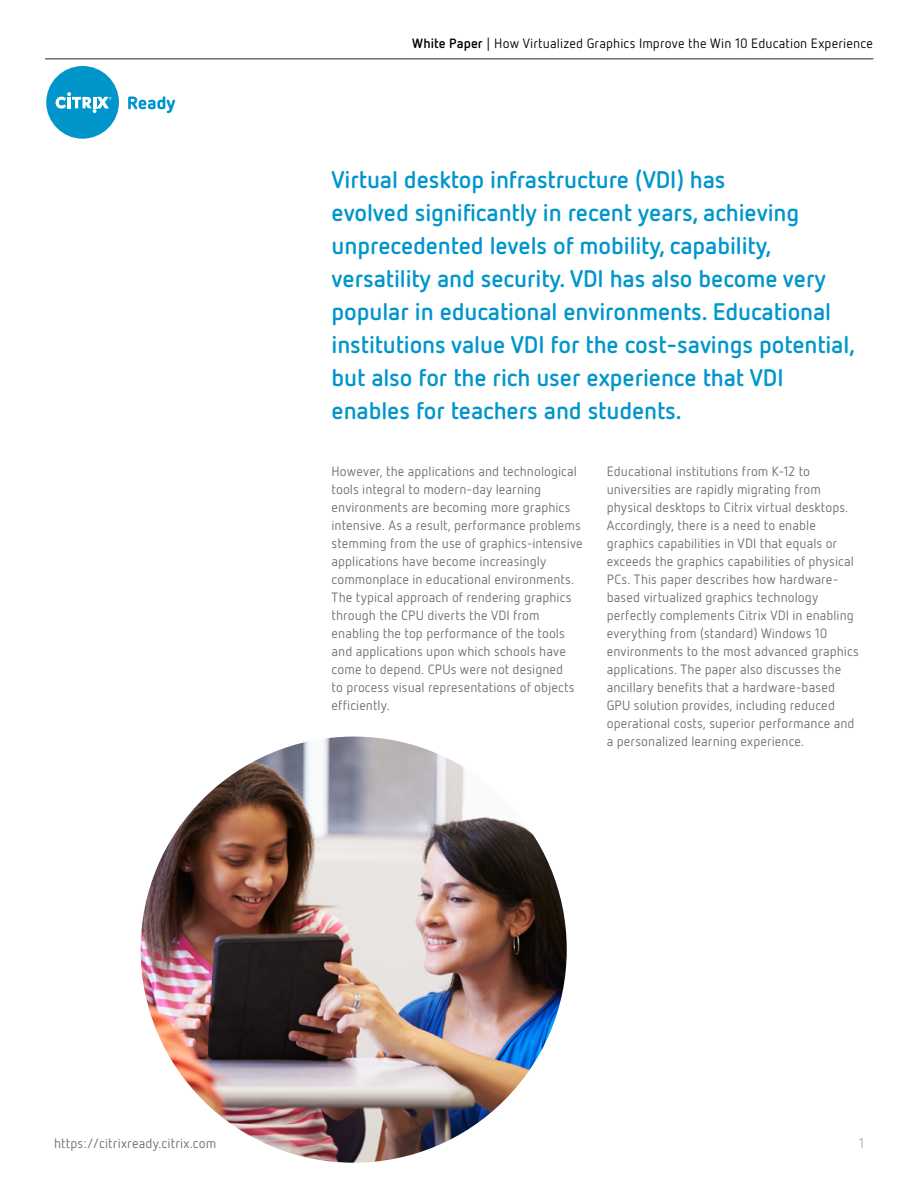
<style>
.page{position:relative;width:918px;height:1188px;background:#fff}
.page>*{position:absolute;margin:0;border:0;box-sizing:border-box;transform-origin:0 0}
.t1{font:700 24px/33px "Netto OT";letter-spacing:-.005em;color:#0096cb}
.t2{font:13.5px/18px "Netto OT";letter-spacing:.005em;color:#6d6e71}
.t3{font:13.5px "Netto OT";letter-spacing:.01em;color:#000}
.t4{font:300 13.5px "Netto OT";color:#6d6e71}
.s1{font-weight:700}
</style>
<div class="page">
<div style="left:46px;top:66px;width:73px;height:73px;background:#0096cb;border-radius:50%"></div>
<svg style="left:128px;top:96px;width:47px;height:17px"></svg>
<svg style="left:56px;top:92px;width:55px;height:21px"></svg>
<img style="left:141px;top:737px;width:426px;height:426px;border-radius:213px">
<hr style="left:45px;top:58px;width:828px;height:2px;background:#6d6e71">
<p class="t3" style="left:412px;top:35px;width:462px"><span class="s1">White Paper</span> | How Virtualized Graphics Improve the Win 10 Education Experience</p>
<p class="t1" style="left:332px;top:163px;width:525px">Virtual desktop infrastructure (VDI) has<br>evolved significantly in recent years, achieving unprecedented levels of mobility, capability, versatility and security. VDI has also become very popular in educational environments. Educational institutions value VDI for the cost-savings potential, but also for the rich user experience that VDI enables for teachers and students.</p>
<p class="t2" style="left:332px;top:462px;width:253px">However, the applications and technological tools integral to modern-day learning environments are becoming more graphics intensive. As a result, performance problems stemming from the use of graphics-intensive applications have become increasingly commonplace in educational environments.<br>The typical approach of rendering graphics through the CPU diverts the VDI from enabling the top performance of the tools and applications upon which schools have come to depend. CPUs were not designed<br>to process visual representations of objects efficiently.</p>
<p class="t2" style="left:607px;top:462px;width:254px">Educational institutions from K-12 to universities are rapidly migrating from physical desktops to Citrix virtual desktops.<br>Accordingly, there is a need to enable graphics capabilities in VDI that equals or exceeds the graphics capabilities of physical PCs. This paper describes how hardware&shy;based virtualized graphics technology perfectly complements Citrix VDI in enabling everything from (standard) Windows 10 environments to the most advanced graphics applications. The paper also discusses the ancillary benefits that a hardware-based GPU solution provides, including reduced operational costs, superior performance and a personalized learning experience.</p>
<p class="t2" style="left:54px;top:1134px;width:164px">https://citrixready.citrix.com</p>
<p class="t4" style="left:859px;top:1135px;width:6px">1</p>
</div>
